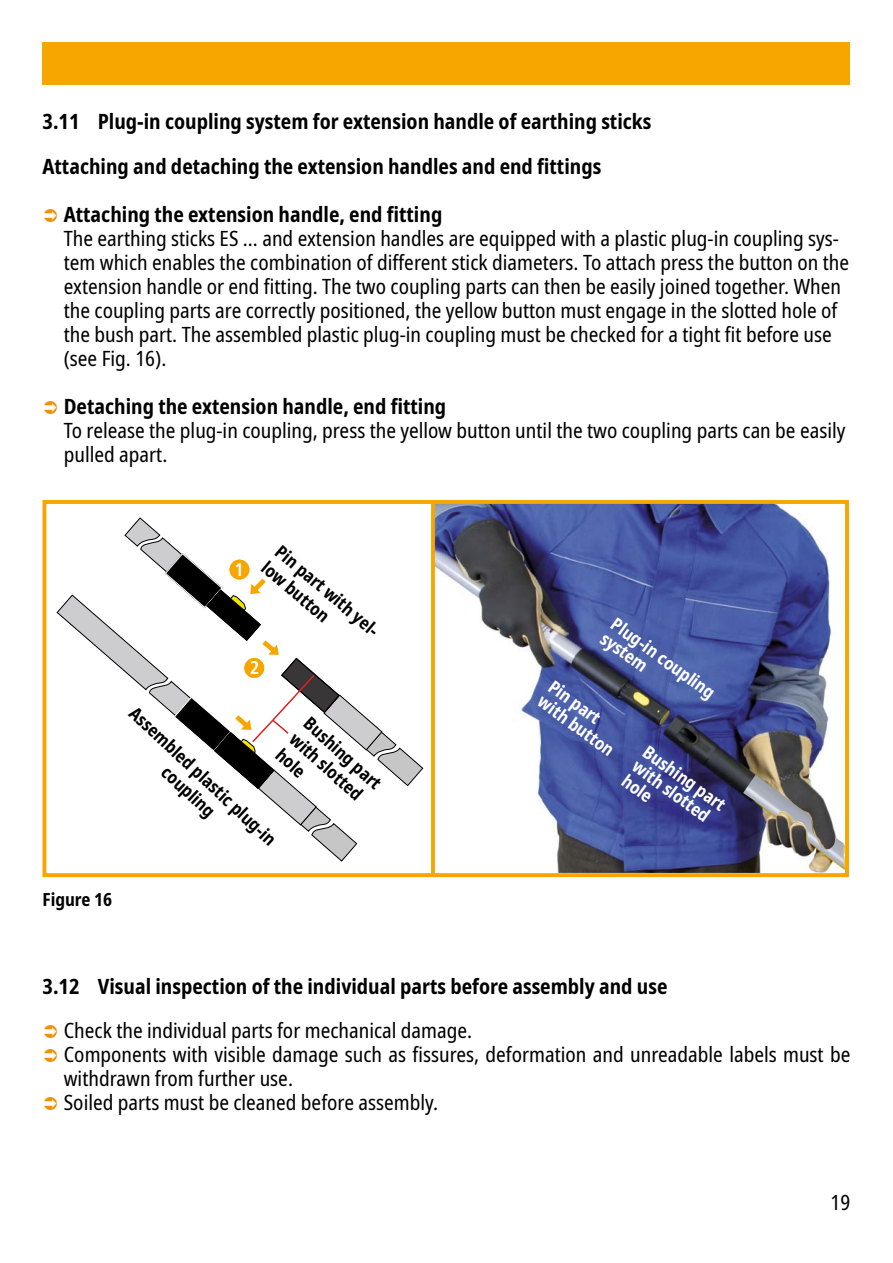
<style>
.page{position:relative;width:893px;height:1263px;background:#fff}
.page>*{position:absolute;margin:0;border:0;box-sizing:border-box;transform-origin:0 0}
.t1{font:condensed 21px/24px "Noto Sans";color:#000}
.t2{font:700 condensed 21px/45.2px "Noto Sans";color:#000}
.t3{font:700 condensed 18.3px "Frutiger LT Com";color:#fff}
.t4{font:700 condensed 18px/21px "Noto Sans";color:#000}
.t5{font:700 condensed 18px/18px "Noto Sans";color:#fff}
</style>
<div class="page">
<div style="left:43px;top:43px;width:807px;height:42px;background:#f7a600"></div>
<img style="left:435px;top:505px;width:409px;height:367px">
<svg style="left:431px;top:504px;width:4px;height:369px"></svg>
<svg style="left:57px;top:517px;width:366px;height:344px"></svg>
<div style="left:43px;top:500px;width:805px;height:377px;border:3px solid #f7a600"></div>
<img style="left:743px;top:774px;width:101px;height:93px">
<p class="t2" style="left:43px;top:99px;width:610px">3.11 Plug-in coupling system for extension handle of earthing sticks<br>Attaching and detaching the extension handles and end fittings</p>
<p class="t2" style="left:64px;top:192px;width:380px">Attaching the extension handle, end fitting</p>
<p class="t1" style="left:64px;top:227px;width:787px">The earthing sticks ES ... and extension handles are equipped with a plastic plug-in coupling sys&shy;tem which enables the combination of different stick diameters. To attach press the button on the extension handle or end fitting. The two coupling parts can then be easily joined together. When the coupling parts are correctly positioned, the yellow button must engage in the slotted hole of the bush part. The assembled plastic plug-in coupling must be checked for a tight fit before use (see Fig. 16).</p>
<p class="t2" style="left:64px;top:384px;width:384px">Detaching the extension handle, end fitting</p>
<p class="t1" style="left:64px;top:419px;width:783px">To release the plug-in coupling, press the yellow button until the two coupling parts can be easily pulled apart.</p>
<p class="t3" style="left:235px;top:559px;width:11px">1</p>
<p class="t4" style="left:284px;top:541px;width:134px;rotate:40deg">Pin part with yel&shy;low button</p>
<p class="t3" style="left:250px;top:657px;width:11px">2</p>
<p class="t4" style="left:139px;top:703px;width:195px;text-align:center;rotate:43deg">Assembled plastic plug-in coupling</p>
<p class="t4" style="left:313px;top:713px;width:99px;rotate:42deg">Bushing part with slotted hole</p>
<p class="t4" style="left:43px;top:889px;width:71px">Figure 16</p>
<p class="t5" style="left:618px;top:615px;width:125px;rotate:36deg">Plug-in coupling system</p>
<p class="t5" style="left:556px;top:677px;width:91px;rotate:36deg">Pin part with button</p>
<p class="t5" style="left:650px;top:742px;width:99px;rotate:36deg">Bushing part with slotted hole</p>
<p class="t2" style="left:43px;top:964px;width:626px">3.12 Visual inspection of the individual parts before assembly and use</p>
<p class="t1" style="left:64px;top:1019px;width:788px">Check the individual parts for mechanical damage.<br>Components with visible damage such as fissures, deformation and unreadable labels must be withdrawn from further use.<br>Soiled parts must be cleaned before assembly.</p>
<p class="t1" style="left:831px;top:1191px;width:21px">19</p>
</div>
